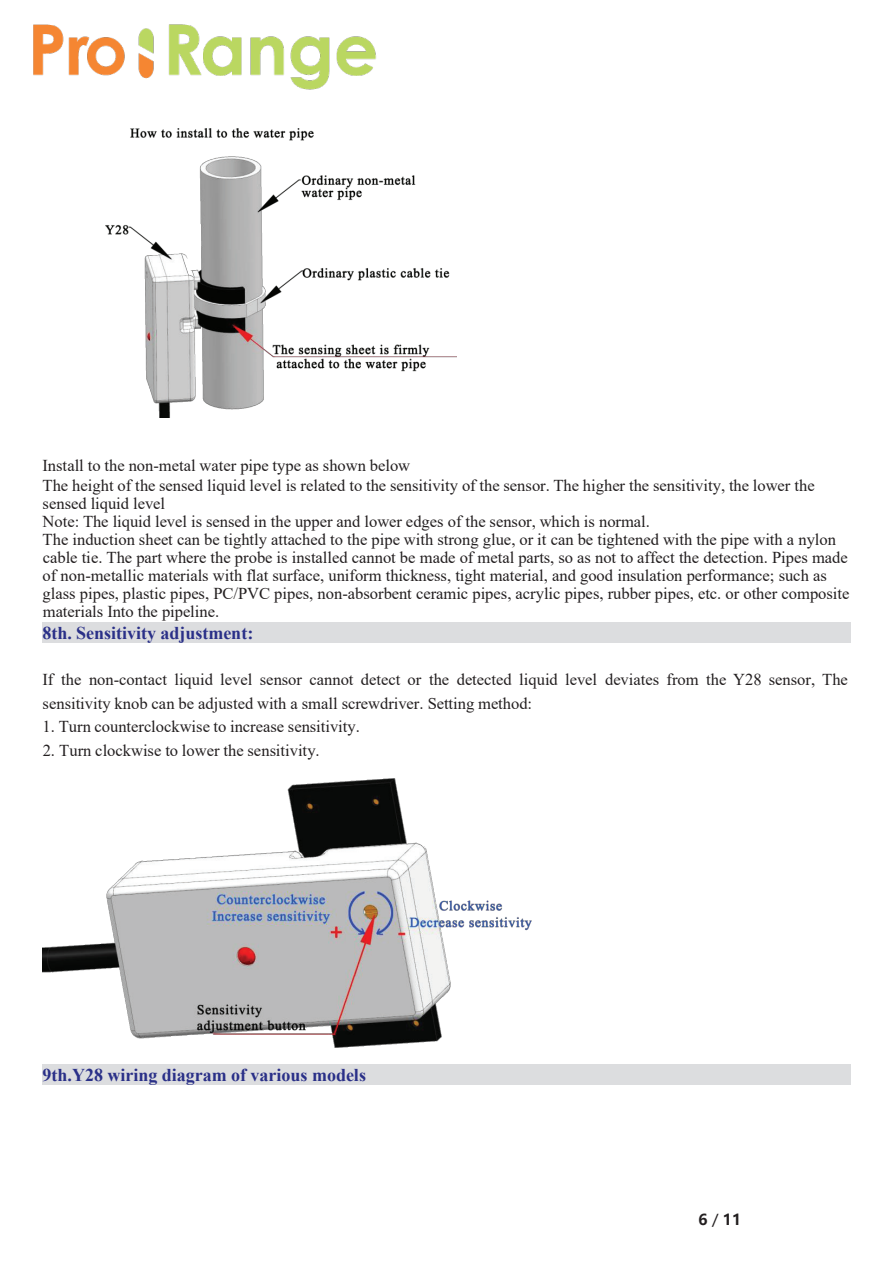
<style>
.page{position:relative;width:894px;height:1264px;background:#fff}
.page>*{position:absolute;margin:0;border:0;box-sizing:border-box;transform-origin:0 0}
.t1{font:700 18px "Times New Roman";color:#2a3088}
.t2{font:16.5px/18px "Times New Roman";color:#231f20}
.t3{font:700 15px "Microsoft Ya Hei";color:#231f20}
.s1{font-weight:400}
</style>
<div class="page">
<div style="left:42px;top:622px;width:808px;height:21px;background:#dcdddf"></div>
<div style="left:42px;top:1063px;width:808px;height:21px;background:#dcdddf"></div>
<img style="left:105px;top:134px;width:351px;height:283px">
<img style="left:42px;top:778px;width:489px;height:269px">
<img style="left:33px;top:24px;width:344px;height:110px">
<p class="t2" style="left:42px;top:454px;width:773px;line-height:20.1px">Install to the non-metal water pipe type as shown below<br>The height of the sensed liquid level is related to the sensitivity of the sensor. The higher the sensitivity, the lower the</p>
<p class="t2" style="left:43px;top:494px;width:808px">sensed liquid level<br>Note: The liquid level is sensed in the upper and lower edges of the sensor, which is normal.<br>The induction sheet can be tightly attached to the pipe with strong glue, or it can be tightened with the pipe with a nylon cable tie. The part where the probe is installed cannot be made of metal parts, so as not to affect the detection. Pipes made of non-metallic materials with flat surface, uniform thickness, tight material, and good insulation performance; such as glass pipes, plastic pipes, PC/PVC pipes, non-absorbent ceramic pipes, acrylic pipes, rubber pipes, etc. or other composite materials Into the pipeline.</p>
<p class="t1" style="left:42px;top:620px;width:212px">8th. Sensitivity adjustment:</p>
<p class="t2" style="left:42px;top:667px;width:806px;line-height:23.4px">If the non-contact liquid level sensor cannot detect or the detected liquid level deviates from the Y28 sensor, The sensitivity knob can be adjusted with a small screwdriver. Setting method:</p>
<p class="t2" style="left:43px;top:716px;width:319px">1. Turn counterclockwise to increase sensitivity.</p>
<p class="t2" style="left:43px;top:740px;width:278px">2. Turn clockwise to lower the sensitivity.</p>
<p class="t1" style="left:42px;top:1061px;width:325px">9th.Y28 wiring diagram of various models</p>
<p class="t3" style="left:698px;top:1208px;width:44px">6<span class="s1">/</span>11</p>
</div>
